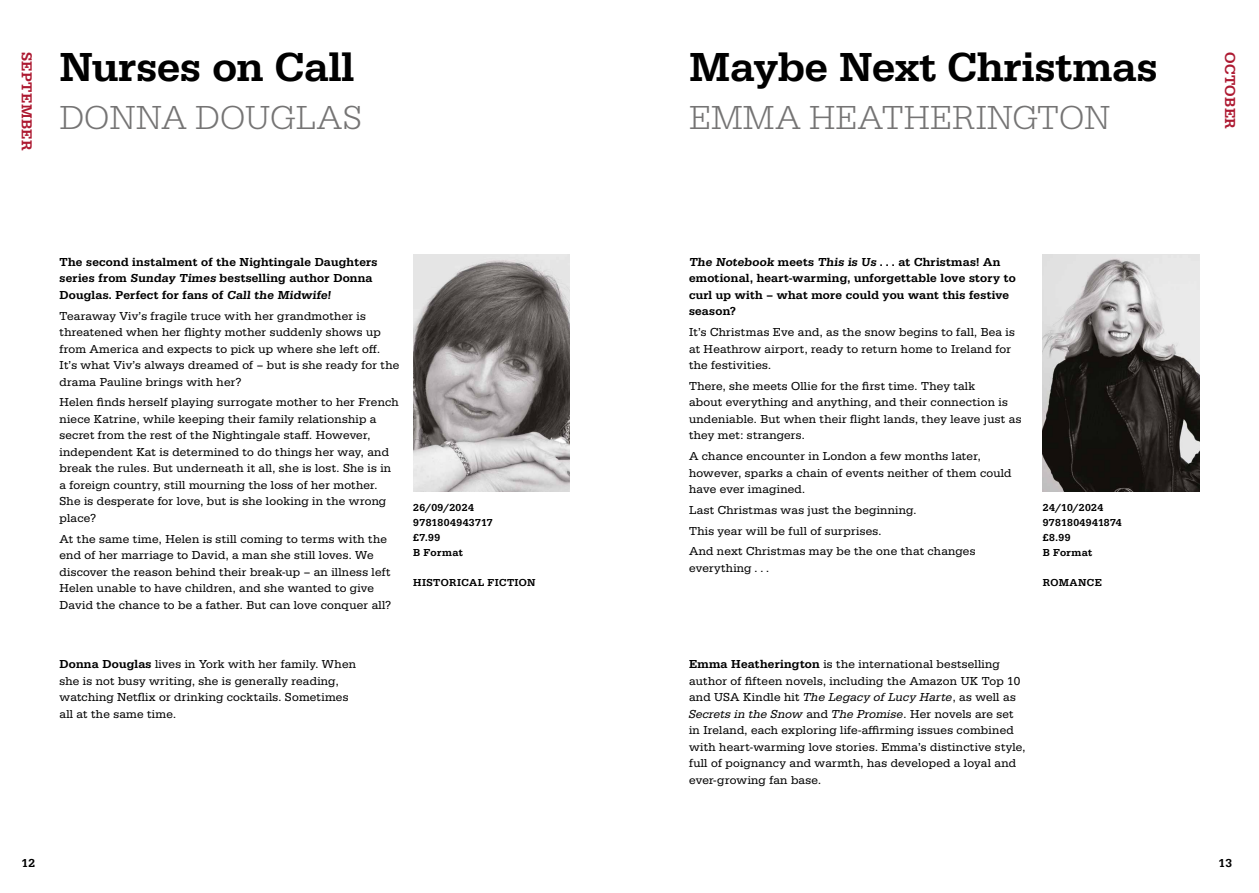
<style>
.page{position:relative;width:1259px;height:893px;background:#fff}
.page>*{position:absolute;margin:0;border:0;box-sizing:border-box;transform-origin:0 0}
.t1{font:500 42px "Serifa";color:#000}
.t2{font:300 34.5px "Serifa";color:#757474}
.t3{font:500 15px "Serifa";letter-spacing:.02em;color:#ad1931}
.t4{font:12px/16.5px "Serifa";letter-spacing:.02em;color:#000}
.t5{font:500 12px/16.5px "Serifa";letter-spacing:.02em;color:#000}
.t6{font:500 10.5px/15px "Serifa";letter-spacing:.035em;color:#000}
.s1{font-weight:500}
.s2{font-style:italic}
</style>
<div class="page">
<img style="left:1042px;top:254px;width:157px;height:237px">
<img style="left:413px;top:254px;width:157px;height:237px">
<p class="t3" style="left:35px;top:52px;width:100px;rotate:90deg">SEPTEMBER</p>
<h1 class="t1" style="left:60px;top:42px;width:296px">Nurses on Call</h1>
<h2 class="t2" style="left:60px;top:97px;width:304px">DONNA DOUGLAS</h2>
<p class="t5" style="left:60px;top:253px;width:319px">The second instalment of the Nightingale Daughters series from Sunday Times bestselling author Donna<br>Douglas. Perfect for fans of Call the Midwife!</p>
<p class="t4" style="left:60px;top:307px;width:341px">Tearaway Viv’s fragile truce with her grandmother is threatened when her flighty mother suddenly shows up from America and expects to pick up where she left off.<br>It’s what Viv’s always dreamed of – but is she ready for the drama Pauline brings with her?</p>
<p class="t4" style="left:60px;top:394px;width:341px">Helen finds herself playing surrogate mother to her French niece Katrine, while keeping their family relationship a secret from the rest of the Nightingale staff. However, independent Kat is determined to do things her way, and break the rules. But underneath it all, she is lost. She is in a foreign country, still mourning the loss of her mother.<br>She is desperate for love, but is she looking in the wrong place?</p>
<p class="t4" style="left:60px;top:530px;width:333px">At the same time, Helen is still coming to terms with the end of her marriage to David, a man she still loves. We discover the reason behind their break-up – an illness left Helen unable to have children, and she wanted to give David the chance to be a father. But can love conquer all?</p>
<p class="t6" style="left:413px;top:500px;width:81px">26/09/2024<br>9781804943717 £7.99<br>B Format</p>
<p class="t6" style="left:413px;top:575px;width:124px">HISTORICAL FICTION</p>
<p class="t4" style="left:60px;top:656px;width:298px"><span class="s1">Donna Douglas</span> lives in York with her family. When she is not busy writing, she is generally reading, watching Netflix or drinking cocktails. Sometimes all at the same time.</p>
<p class="t5" style="left:22px;top:855px;width:15px">12</p>
<h1 class="t1" style="left:689px;top:42px;width:470px">Maybe Next Christmas</h1>
<h2 class="t2" style="left:689px;top:98px;width:423px">EMMA HEATHERINGTON</h2>
<p class="t5" style="left:689px;top:254px;width:328px">The Notebook meets This is Us . . . at Christmas! An emotional, heart-warming, unforgettable love story to curl up with – what more could you want this festive season?</p>
<p class="t4" style="left:689px;top:324px;width:327px">It’s Christmas Eve and, as the snow begins to fall, Bea is at Heathrow airport, ready to return home to Ireland for the festivities.</p>
<p class="t4" style="left:689px;top:378px;width:334px">There, she meets Ollie for the first time. They talk<br>about everything and anything, and their connection is undeniable. But when their flight lands, they leave just as they met: strangers.</p>
<p class="t4" style="left:689px;top:448px;width:324px">A chance encounter in London a few months later, however, sparks a chain of events neither of them could have ever imagined.</p>
<p class="t4" style="left:689px;top:500px;width:288px;line-height:20.7px">Last Christmas was just the beginning.<br>This year will be full of surprises.<br>And next Christmas may be the one that changes</p>
<p class="t4" style="left:689px;top:560px;width:82px">everything . . .</p>
<p class="t6" style="left:1042px;top:500px;width:80px">24/10/2024<br>9781804941874 £8.99<br>B Format</p>
<p class="t6" style="left:1042px;top:575px;width:61px">ROMANCE</p>
<p class="t4" style="left:689px;top:656px;width:338px"><span class="s1">Emma Heatherington</span> is the international bestselling author of fifteen novels, including the Amazon UK Top 10 and USA Kindle hit <span class="s2">The Legacy of Lucy Harte</span>, as well as <span class="s2">Secrets in the Snow</span> and <span class="s2">The Promise</span>. Her novels are set in Ireland, each exploring life-affirming issues combined with heart-warming love stories. Emma’s distinctive style, full of poignancy and warmth, has developed a loyal and ever-growing fan base.</p>
<p class="t3" style="left:1239px;top:52px;width:78px;rotate:90deg">OCTOBER</p>
<p class="t5" style="left:1218px;top:855px;width:15px">13</p>
</div>
